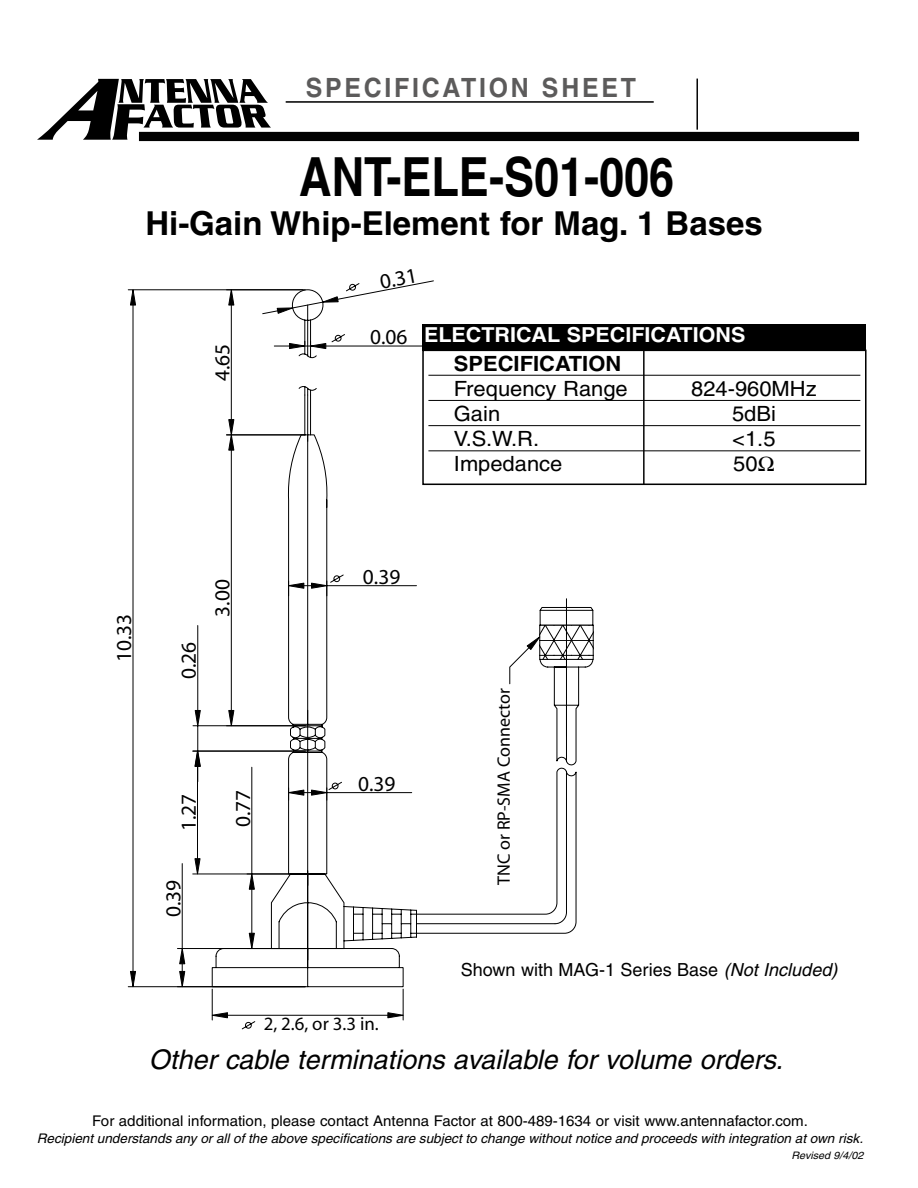
<style>
.page{position:relative;width:918px;height:1188px;background:#fff}
.page>*{position:absolute;margin:0;border:0;box-sizing:border-box;transform-origin:0 0}
.t1{font:700 54px "Helvetica";color:#000;scale:.83 1}
.t2{font:700 33px "Helvetica";color:#000}
.t3{font:italic 27px "Helvetica";color:#000}
.t4{font:700 26.4px "Helvetica";letter-spacing:.11em;color:#5c5b5b;scale:.94 1}
.t5{font:21.3px "Myriad";color:#000}
.t6{font:21px "Helvetica";color:#000;scale:1.04 1}
.t7{font:700 21px "Helvetica";color:#000;scale:1.04 1}
.t8{font:700 20.7px "Helvetica";color:#fff;scale:1.04 1}
.t9{font:18.9px "Myriad";color:#000}
.t10{font:18px "Helvetica";color:#000}
.t11{font:18px "Myriad";color:#000}
.t12{font:14.7px "Helvetica";color:#000}
.t13{font:italic 13.2px "Helvetica";color:#000}
.t14{font:italic 10.2px "Helvetica";color:#000;scale:1.04 1}
.s1{font-style:italic}
</style>
<div class="page">
<svg style="left:434px;top:485px;width:160px;height:449px"></svg>
<svg style="left:509px;top:625px;width:84px;height:60px"></svg>
<svg style="left:241px;top:280px;width:193px;height:750px"></svg>
<svg style="left:274px;top:283px;width:155px;height:113px"></svg>
<hr style="left:227px;top:289px;width:78px;height:1px;background:#000">
<hr style="left:231px;top:305px;width:1px;height:115px;background:#000">
<svg style="left:228px;top:290px;width:7px;height:16px"></svg>
<hr style="left:327px;top:585px;width:89px;height:1px;background:#000">
<svg style="left:284px;top:581px;width:47px;height:15px"></svg>
<hr style="left:193px;top:725px;width:112px;height:1px;background:#000">
<hr style="left:197px;top:626px;width:1px;height:84px;background:#000">
<hr style="left:327px;top:792px;width:85px;height:1px;background:#000">
<svg style="left:284px;top:788px;width:47px;height:12px"></svg>
<hr style="left:227px;top:434px;width:78px;height:1px;background:#000">
<hr style="left:231px;top:450px;width:1px;height:260px;background:#000">
<svg style="left:228px;top:710px;width:7px;height:17px"></svg>
<svg style="left:228px;top:419px;width:7px;height:32px"></svg>
<hr style="left:193px;top:873px;width:112px;height:1px;background:#000">
<hr style="left:193px;top:751px;width:112px;height:1px;background:#000">
<hr style="left:197px;top:766px;width:1px;height:93px;background:#000">
<svg style="left:194px;top:858px;width:7px;height:17px"></svg>
<svg style="left:194px;top:710px;width:7px;height:72px"></svg>
<hr style="left:251px;top:889px;width:1px;height:44px;background:#000">
<hr style="left:251px;top:767px;width:1px;height:107px;background:#000">
<svg style="left:248px;top:932px;width:7px;height:21px"></svg>
<svg style="left:248px;top:869px;width:7px;height:21px"></svg>
<hr style="left:177px;top:948px;width:128px;height:1px;background:#000">
<hr style="left:182px;top:864px;width:1px;height:85px;background:#000">
<svg style="left:179px;top:944px;width:7px;height:44px"></svg>
<hr style="left:128px;top:986px;width:177px;height:1px;background:#000">
<hr style="left:128px;top:289px;width:175px;height:1px;background:#000">
<hr style="left:132px;top:305px;width:2px;height:666px;background:#000">
<svg style="left:130px;top:971px;width:6px;height:17px"></svg>
<svg style="left:130px;top:289px;width:6px;height:17px"></svg>
<hr style="left:212px;top:989px;width:1px;height:31px;background:#000">
<hr style="left:403px;top:989px;width:1px;height:31px;background:#000">
<hr style="left:228px;top:1015px;width:160px;height:1px;background:#000">
<svg style="left:211px;top:1012px;width:17px;height:7px"></svg>
<svg style="left:387px;top:1012px;width:21px;height:7px"></svg>
<div style="left:423px;top:350px;width:443px;height:134px;background:#fff"></div>
<hr style="left:428px;top:375px;width:432px;height:1px;background:#000">
<hr style="left:428px;top:400px;width:432px;height:1px;background:#000">
<hr style="left:428px;top:425px;width:432px;height:1px;background:#000">
<hr style="left:428px;top:450px;width:432px;height:1px;background:#000">
<div style="left:422px;top:350px;width:445px;height:135px;border:2px solid #000"></div>
<hr style="left:643px;top:350px;width:2px;height:134px;background:#000">
<div style="left:422px;top:324px;width:444px;height:26px;background:#000"></div>
<svg style="left:37px;top:79px;width:234px;height:61px"></svg>
<hr style="left:286px;top:101px;width:368px;height:2px;background:#000">
<hr style="left:696px;top:79px;width:2px;height:51px;background:#000">
<div style="left:139px;top:132px;width:720px;height:9px;background:#000"></div>
<h3 class="t4" style="left:306px;top:78px;width:353px">SPECIFICATION SHEET</h3>
<h1 class="t1" style="left:299px;top:157px;width:454px">ANT-ELE-S01-006</h1>
<h2 class="t2" style="left:145px;top:211px;width:619px">Hi-Gain Whip-Element for Mag. 1 Bases</h2>
<h3 class="t5" style="left:214px;top:381px;width:39px;rotate:-90deg">4.65</h3>
<h3 class="t5" style="left:379px;top:274px;width:39px;rotate:-11deg">0.31</h3>
<h3 class="t5" style="left:370px;top:329px;width:39px">0.06</h3>
<h3 class="t8" style="left:424px;top:328px;width:310px">ELECTRICAL SPECIFICATIONS</h3>
<h3 class="t7" style="left:454px;top:356px;width:162px">SPECIFICATION</h3>
<h3 class="t6" style="left:454px;top:381px;width:169px">Frequency Range</h3>
<h3 class="t6" style="left:691px;top:381px;width:122px">824-960MHz</h3>
<h3 class="t6" style="left:454px;top:406px;width:46px">Gain</h3>
<h3 class="t6" style="left:732px;top:406px;width:44px">5dBi</h3>
<h3 class="t6" style="left:454px;top:431px;width:83px">V.S.W.R.</h3>
<h3 class="t6" style="left:732px;top:431px;width:43px">&lt;1.5</h3>
<h3 class="t6" style="left:454px;top:456px;width:106px">Impedance</h3>
<h3 class="t6" style="left:733px;top:456px;width:25px">50</h3>
<h3 class="t5" style="left:116px;top:662px;width:50px;rotate:-90deg">10.33</h3>
<h3 class="t5" style="left:181px;top:679px;width:39px;rotate:-90deg">0.26</h3>
<h3 class="t5" style="left:214px;top:617px;width:39px;rotate:-90deg">3.00</h3>
<h3 class="t5" style="left:181px;top:831px;width:39px;rotate:-90deg">1.27</h3>
<h3 class="t5" style="left:235px;top:827px;width:39px;rotate:-90deg">0.77</h3>
<h3 class="t5" style="left:165px;top:917px;width:39px;rotate:-90deg">0.39</h3>
<h3 class="t5" style="left:363px;top:569px;width:39px">0.39</h3>
<h3 class="t5" style="left:358px;top:776px;width:39px">0.39</h3>
<h3 class="t9" style="left:264px;top:1017px;width:117px">2, 2.6, or 3.3 in.</h3>
<h3 class="t11" style="left:497px;top:885px;width:198px;rotate:-90deg">TNC or RP-SMA Connector</h3>
<h3 class="t10" style="left:461px;top:963px;width:378px">Shown with MAG-1 Series Base <span class="s1">(Not Included)</span></h3>
<h3 class="t3" style="left:149px;top:1050px;width:636px">Other cable terminations available for volume orders.</h3>
<p class="t12" style="left:92px;top:1116px;width:717px">For additional information, please contact Antenna Factor at 800-489-1634 or visit www.antennafactor.com.</p>
<p class="t13" style="left:37px;top:1133px;width:828px">Recipient understands any or all of the above specifications are subject to change without notice and proceeds with integration at own risk.</p>
<p class="t14" style="left:791px;top:1152px;width:71px">Revised 9/4/02</p>
</div>
